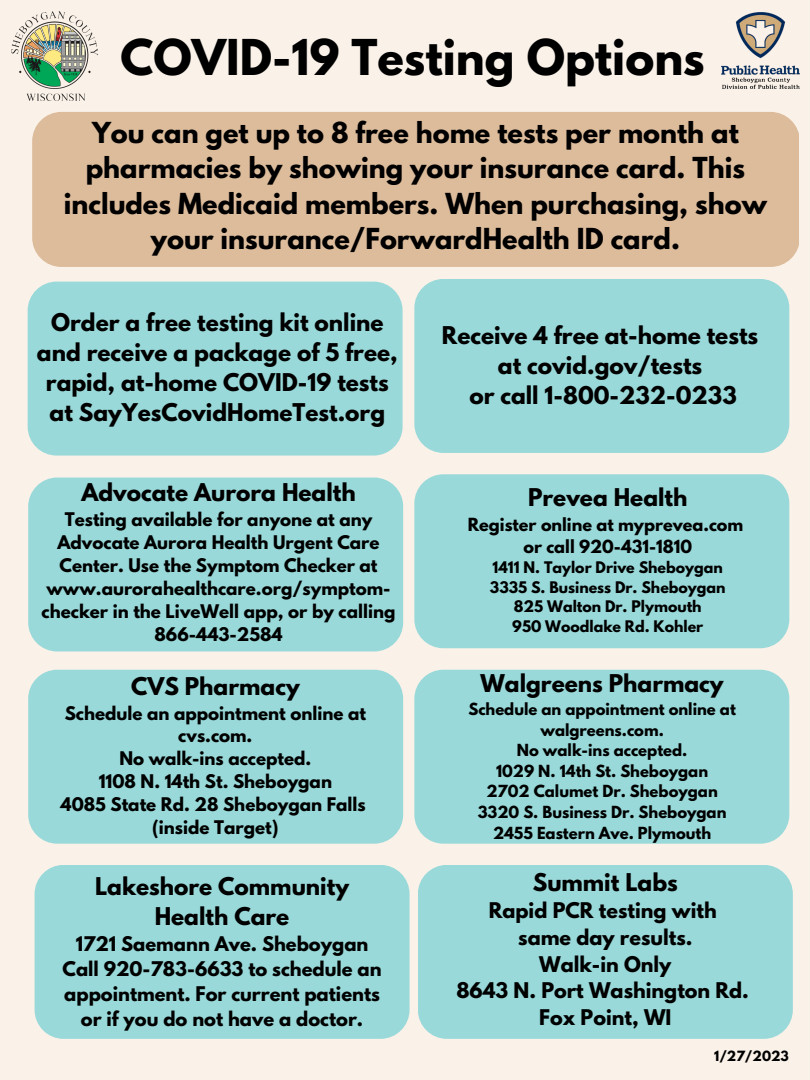
<style>
.page{position:relative;width:810px;height:1080px;background:#faf2e9}
.page>*{position:absolute;margin:0;border:0;box-sizing:border-box;transform-origin:0 0}
.t1{font:700 43.75px "League Spartan";color:#000}
.t2{font:700 25.62px/35.6px "League Spartan";color:#000;text-align:center}
.t3{font:700 21.69px/30px "League Spartan";color:#000;text-align:center}
.t4{font:700 19.19px/26.8px "League Spartan";color:#000;text-align:center}
.t5{font:700 17.94px/24.9px "League Spartan";color:#000;text-align:center}
.t6{font:700 16.69px/23px "League Spartan";color:#000;text-align:center}
.t7{font:700 16.06px/22px "League Spartan";color:#000;text-align:center}
.t8{font:700 14.81px/20.6px "League Spartan";color:#000;text-align:center}
.t9{font:700 14.19px/19.7px "League Spartan";color:#000;text-align:center}
.t10{font:700 12.5px "League Spartan";color:#000}
</style>
<div class="page">
<div style="left:414px;top:474px;width:375px;height:174px;background:#99d9d9;border-radius:29px"></div>
<div style="left:28px;top:478px;width:375px;height:173px;background:#99d9d9;border-radius:29px"></div>
<div style="left:414px;top:279px;width:375px;height:174px;background:#99d9d9;border-radius:29px"></div>
<div style="left:414px;top:670px;width:375px;height:174px;background:#99d9d9;border-radius:29px"></div>
<div style="left:28px;top:670px;width:375px;height:174px;background:#99d9d9;border-radius:29px"></div>
<div style="left:28px;top:282px;width:375px;height:174px;background:#99d9d9;border-radius:29px"></div>
<div style="left:32px;top:112px;width:766px;height:155px;background:#ddbc9b"></div>
<img style="left:12px;top:11px;width:86px;height:90px">
<img style="left:722px;top:12px;width:78px;height:77px">
<div style="left:418px;top:865px;width:375px;height:174px;background:#99d9d9;border-radius:29px"></div>
<div style="left:35px;top:865px;width:375px;height:174px;background:#99d9d9;border-radius:29px"></div>
<h1 class="t1" style="left:121px;top:35px;width:586px">COVID-19 Testing Options</h1>
<h2 class="t2" style="left:64px;top:118px;width:705px">You can get up to 8 free home tests per month at pharmacies by showing your insurance card. This includes Medicaid members. When purchasing, show your insurance/ForwardHealth ID card.</h2>
<p class="t3" style="left:37px;top:310px;width:362px">Order a free testing kit online and receive a package of 5 free, rapid, at-home COVID-19 tests at SayYesCovidHomeTest.org</p>
<p class="t3" style="left:81px;top:480px;width:276px">Advocate Aurora Health</p>
<p class="t6" style="left:42px;top:510px;width:355px">Testing available for anyone at any Advocate Aurora Health Urgent Care Center. Use the Symptom Checker at www.aurorahealthcare.org/symptom&shy;checker in the LiveWell app, or by calling 866-443-2584</p>
<p class="t3" style="left:131px;top:674px;width:170px">CVS Pharmacy</p>
<p class="t6" style="left:61px;top:703px;width:307px">Schedule an appointment online at cvs.com.<br>No walk-ins accepted.<br>1108 N. 14th St. Sheboygan<br>4085 State Rd. 28 Sheboygan Falls (inside Target)</p>
<p class="t3" style="left:95px;top:874px;width:256px">Lakeshore Community<br>Health Care</p>
<p class="t5" style="left:63px;top:934px;width:321px">1721 Saemann Ave. Sheboygan<br>Call 920-783-6633 to schedule an appointment. For current patients or if you do not have a doctor.</p>
<p class="t3" style="left:442px;top:323px;width:318px">Receive 4 free at-home tests at covid.gov/tests<br>or call 1-800-232-0233</p>
<p class="t3" style="left:528px;top:485px;width:161px">Prevea Health</p>
<p class="t7" style="left:468px;top:515px;width:277px">Register online at myprevea.com or call 920-431-1810</p>
<p class="t9" style="left:490px;top:559px;width:237px">1411 N. Taylor Drive Sheboygan<br>3335 S. Business Dr. Sheboygan<br>825 Walton Dr. Plymouth<br>950 Woodlake Rd. Kohler</p>
<p class="t3" style="left:481px;top:671px;width:245px">Walgreens Pharmacy</p>
<p class="t8" style="left:468px;top:701px;width:269px">Schedule an appointment online at walgreens.com.<br>No walk-ins accepted.<br>1029 N. 14th St. Sheboygan<br>2702 Calumet Dr. Sheboygan<br>3320 S. Business Dr. Sheboygan<br>2455 Eastern Ave. Plymouth</p>
<p class="t3" style="left:533px;top:870px;width:147px">Summit Labs</p>
<p class="t4" style="left:456px;top:900px;width:294px">Rapid PCR testing with<br>same day results.<br>Walk-in Only<br>8643 N. Port Washington Rd.<br>Fox Point, WI</p>
<p class="t10" style="left:714px;top:1050px;width:76px">1/27/2023</p>
</div>
